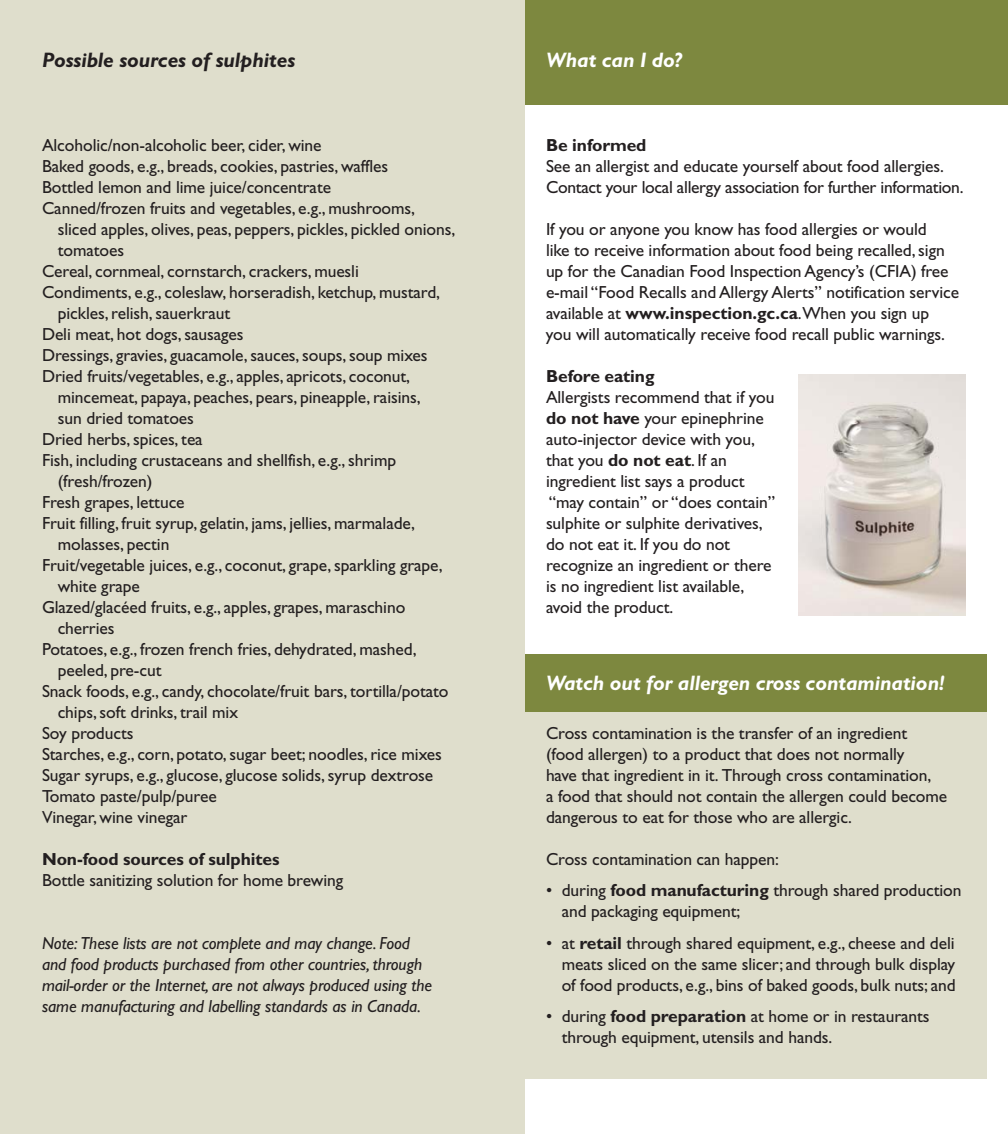
<style>
.page{position:relative;width:1008px;height:1134px;background:#fff}
.page>*{position:absolute;margin:0;border:0;box-sizing:border-box;transform-origin:0 0}
.t1{font:italic 700 21px "Gill Sans";letter-spacing:-.005em;color:#fff}
.t2{font:italic 700 21px "Gill Sans";letter-spacing:-.005em;color:#231f20}
.t3{font:17.5px/21px "Gill Sans";letter-spacing:-.005em;color:#231f20}
.t4{font:italic 17.5px/21px "Gill Sans";letter-spacing:-.005em;color:#231f20}
.t5{font:700 17.5px "Gill Sans";letter-spacing:-.005em;color:#231f20}
.s1{font-weight:700}
</style>
<div class="page">
<div style="left:525px;top:654px;width:462px;height:425px;background:#dfdecc"></div>
<div style="left:525px;top:654px;width:462px;height:58px;background:#7d883f"></div>
<div style="left:504px;top:0;width:504px;height:105px;background:#7d883f"></div>
<img style="left:799px;top:375px;width:167px;height:240px">
<div style="left:0;top:0;width:525px;height:1134px;background:#dfdecc"></div>
<p class="t2" style="left:42px;top:52px;width:255px">Possible sources of sulphites</p>
<p class="t3" style="left:42px;top:136px;width:281px">Alcoholic/non-alcoholic beer, cider, wine</p>
<p class="t3" style="left:42px;top:157px;width:348px">Baked goods, e.g., breads, cookies, pastries, waffles</p>
<p class="t3" style="left:42px;top:178px;width:291px">Bottled lemon and lime juice/concentrate</p>
<p class="t3" style="left:42px;top:199px;width:375px">Canned/frozen fruits and vegetables, e.g., mushrooms,</p>
<p class="t3" style="left:58px;top:220px;width:399px">sliced apples, olives, peas, peppers, pickles, pickled onions,</p>
<p class="t3" style="left:58px;top:241px;width:68px">tomatoes</p>
<p class="t3" style="left:42px;top:262px;width:318px">Cereal, cornmeal, cornstarch, crackers, muesli</p>
<p class="t3" style="left:42px;top:283px;width:400px">Condiments, e.g., coleslaw, horseradish, ketchup, mustard,</p>
<p class="t3" style="left:58px;top:304px;width:174px">pickles, relish, sauerkraut</p>
<p class="t3" style="left:42px;top:325px;width:203px">Deli meat, hot dogs, sausages</p>
<p class="t3" style="left:42px;top:346px;width:387px">Dressings, gravies, guacamole, sauces, soups, soup mixes</p>
<p class="t3" style="left:42px;top:367px;width:369px">Dried fruits/vegetables, e.g., apples, apricots, coconut,</p>
<p class="t3" style="left:58px;top:388px;width:364px">mincemeat, papaya, peaches, pears, pineapple, raisins,</p>
<p class="t3" style="left:58px;top:409px;width:138px">sun dried tomatoes</p>
<p class="t3" style="left:42px;top:430px;width:162px">Dried herbs, spices, tea</p>
<p class="t3" style="left:42px;top:451px;width:356px">Fish, including crustaceans and shellfish, e.g., shrimp</p>
<p class="t3" style="left:58px;top:472px;width:96px">(fresh/frozen)</p>
<p class="t3" style="left:42px;top:493px;width:144px">Fresh grapes, lettuce</p>
<p class="t3" style="left:42px;top:514px;width:375px">Fruit filling, fruit syrup, gelatin, jams, jellies, marmalade,</p>
<p class="t3" style="left:58px;top:535px;width:113px">molasses, pectin</p>
<p class="t3" style="left:42px;top:556px;width:402px">Fruit/vegetable juices, e.g., coconut, grape, sparkling grape,</p>
<p class="t3" style="left:58px;top:577px;width:84px">white grape</p>
<p class="t3" style="left:42px;top:598px;width:365px">Glazed/glacéed fruits, e.g., apples, grapes, maraschino</p>
<p class="t3" style="left:58px;top:619px;width:58px">cherries</p>
<p class="t3" style="left:42px;top:640px;width:376px">Potatoes, e.g., frozen french fries, dehydrated, mashed,</p>
<p class="t3" style="left:58px;top:661px;width:105px">peeled, pre-cut</p>
<p class="t3" style="left:42px;top:682px;width:408px">Snack foods, e.g., candy, chocolate/fruit bars, tortilla/potato</p>
<p class="t3" style="left:58px;top:703px;width:182px">chips, soft drinks, trail mix</p>
<p class="t3" style="left:42px;top:724px;width:93px">Soy products</p>
<p class="t3" style="left:42px;top:745px;width:401px">Starches, e.g., corn, potato, sugar beet; noodles, rice mixes</p>
<p class="t3" style="left:42px;top:766px;width:393px">Sugar syrups, e.g., glucose, glucose solids, syrup dextrose</p>
<p class="t3" style="left:42px;top:787px;width:176px">Tomato paste/pulp/puree</p>
<p class="t3" style="left:42px;top:808px;width:147px">Vinegar, wine vinegar</p>
<p class="t5" style="left:42px;top:853px;width:239px">Non-food sources of sulphites</p>
<p class="t3" style="left:42px;top:871px;width:303px">Bottle sanitizing solution for home brewing</p>
<p class="t4" style="left:42px;top:934px;width:392px">Note: These lists are not complete and may change. Food and food products purchased from other countries, through mail-order or the Internet, are not always produced using the same manufacturing and labelling standards as in Canada.</p>
<p class="t1" style="left:546px;top:52px;width:137px">What can I do?</p>
<p class="t5" style="left:546px;top:139px;width:102px">Be informed</p>
<p class="t3" style="left:546px;top:157px;width:419px">See an allergist and educate yourself about food allergies.<br>Contact your local allergy association for further information.</p>
<p class="t3" style="left:546px;top:220px;width:415px">If you or anyone you know has food allergies or would<br>like to receive information about food being recalled, sign up for the Canadian Food Inspection Agency’s (CFIA) free e-mail “Food Recalls and Allergy Alerts” notification service available at <span class="s1">www.inspection.gc.ca</span>.When you sign up you will automatically receive food recall public warnings.</p>
<p class="t5" style="left:546px;top:370px;width:110px">Before eating</p>
<p class="t3" style="left:546px;top:388px;width:231px">Allergists recommend that if you <span class="s1">do not have</span> your epinephrine auto-injector device with you, that you <span class="s1">do not eat</span>. If an ingredient list says a product “may contain” or “does contain” sulphite or sulphite derivatives, do not eat it. If you do not recognize an ingredient or there is no ingredient list available, avoid the product.</p>
<p class="t1" style="left:546px;top:675px;width:400px">Watch out for allergen cross contamination!</p>
<p class="t3" style="left:546px;top:724px;width:403px">Cross contamination is the transfer of an ingredient (food allergen) to a product that does not normally<br>have that ingredient in it. Through cross contamination,<br>a food that should not contain the allergen could become dangerous to eat for those who are allergic.</p>
<p class="t3" style="left:546px;top:850px;width:234px">Cross contamination can happen:</p>
<p class="t3" style="left:562px;top:882px;width:401px;text-indent:-16px">• during <span class="s1">food manufacturing</span> through shared production and packaging equipment;</p>
<p class="t3" style="left:562px;top:934px;width:395px;text-align:justify;text-indent:-16px">• at <span class="s1">retail</span> through shared equipment, e.g., cheese and deli meats sliced on the same slicer; and through bulk display of food products, e.g., bins of baked goods, bulk nuts; and</p>
<p class="t3" style="left:562px;top:1008px;width:369px;text-indent:-16px">• during <span class="s1">food preparation</span> at home or in restaurants through equipment, utensils and hands.</p>
</div>
